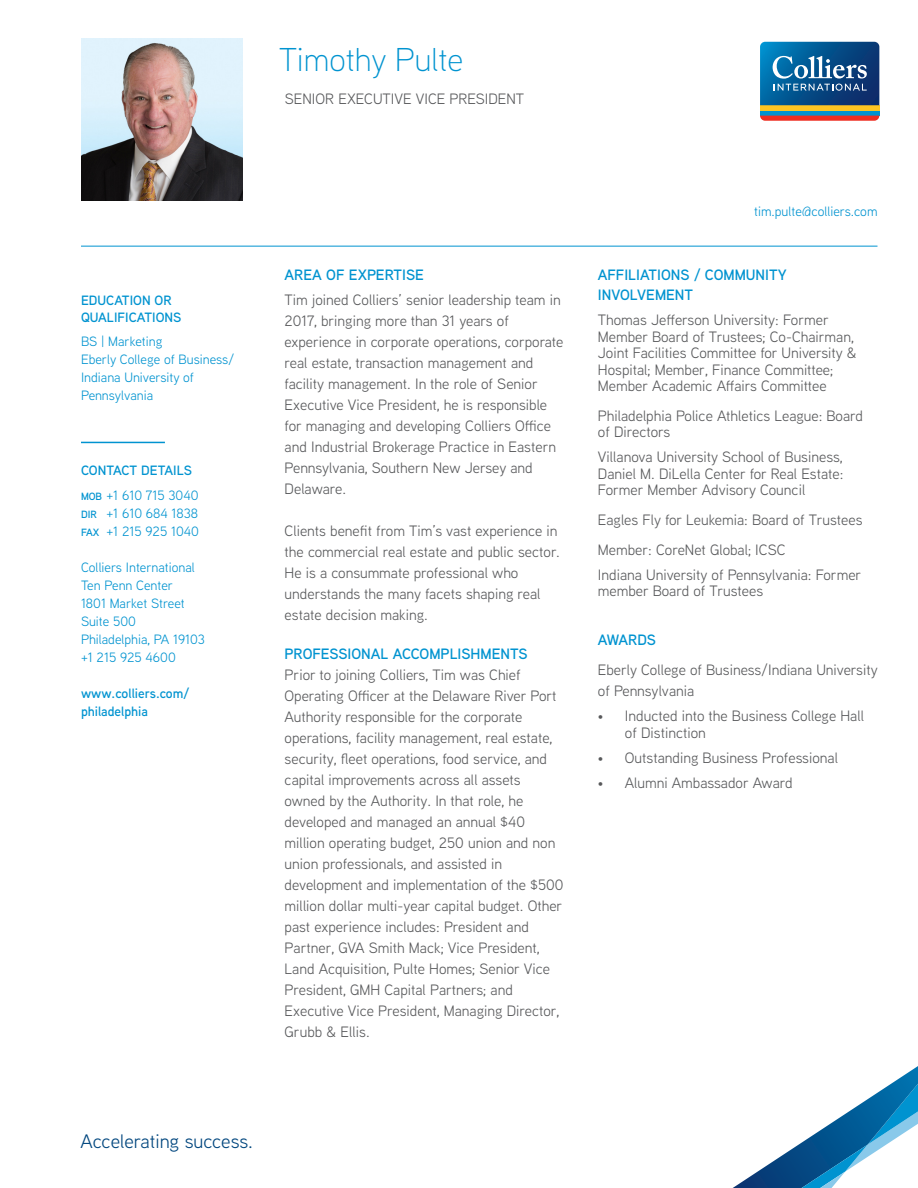
<style>
.page{position:relative;width:918px;height:1188px;background:#fff}
.page>*{position:absolute;margin:0;border:0;box-sizing:border-box;transform-origin:0 0}
.Name_Header{font:300 33px "Aaux Next";color:#0093d0}
.Motto_Sidebar{font:19.5px "Aaux Next";color:#00467e}
.Bullet_Text_Body{font:15px/21px "Aaux Next";color:#57585a}
.Main_Text_Body{font:15px/21px "Aaux Next";color:#57585a}
.Bullet_Text_Body-2{font:600 15px/19.5px "Aaux Next";color:#0093d0}
.Office_Header{font:15px "Aaux Next";color:#57585a}
.Main_Text_Body-2{font:600 15px "Aaux Next";color:#0093d0}
.Subhead_Body{font:600 15px "Aaux Next";color:#0093d0}
.Text_Sidebar{font:13.5px/18px "Aaux Next";color:#0093d0}
.Subhead_Sidebar{font:600 13.5px/16.5px "Aaux Next";color:#0093d0}
.Text_Sidebar-2{font:600 13.5px/18px "Aaux Next";color:#0093d0}
.email_Header{font:13.5px "Aaux Next";color:#0093d0}
.s1{font-weight:600;font-size:10.5px}
.s2{font-size:12px}
</style>
<div class="page">
<svg style="left:733px;top:1066px;width:185px;height:122px"></svg>
<hr style="left:81px;top:246px;width:797px;height:1px;background:#0093d0">
<hr style="left:81px;top:442px;width:84px;height:1px;background:#0093d0">
<svg style="left:760px;top:41px;width:120px;height:80px;background:#3e6c8d"></svg>
<img style="left:81px;top:38px;width:162px;height:162px">
<p class="Name_Header" style="left:279px;top:38px;width:186px">Timothy Pulte</p>
<p class="Office_Header" style="left:285px;top:89px;width:241px">SENIOR EXECUTIVE VICE PRESIDENT</p>
<p class="Subhead_Sidebar" style="left:81px;top:292px;width:102px">EDUCATION OR<br>QUALIFICATIONS</p>
<p class="Text_Sidebar" style="left:81px;top:332px;width:83px">BS | Marketing</p>
<p class="Text_Sidebar" style="left:81px;top:350px;width:155px">Eberly College of Business/<br>Indiana University of<br>Pennsylvania</p>
<p class="Subhead_Sidebar" style="left:81px;top:462px;width:113px">CONTACT DETAILS</p>
<p class="Text_Sidebar" style="left:81px;top:486px;width:119px"><span class="s1">MOB</span> +1 610 715 3040</p>
<p class="Text_Sidebar" style="left:81px;top:504px;width:119px"><span class="s1">DIR</span> +1 610 684 1838</p>
<p class="Text_Sidebar" style="left:81px;top:522px;width:119px"><span class="s1">FAX</span> +1 215 925 1040</p>
<p class="Text_Sidebar" style="left:81px;top:558px;width:115px">Colliers International</p>
<p class="Text_Sidebar" style="left:81px;top:576px;width:94px">Ten Penn Center</p>
<p class="Text_Sidebar" style="left:81px;top:594px;width:105px">1801 Market Street</p>
<p class="Text_Sidebar" style="left:81px;top:612px;width:56px">Suite 500</p>
<p class="Text_Sidebar" style="left:81px;top:630px;width:125px">Philadelphia, PA 19103</p>
<p class="Text_Sidebar" style="left:81px;top:648px;width:96px">+1 215 925 4600</p>
<p class="Text_Sidebar-2" style="left:81px;top:684px;width:110px">www.colliers.com/ philadelphia</p>
<p class="Subhead_Body" style="left:285px;top:265px;width:141px">AREA OF EXPERTISE</p>
<p class="Main_Text_Body" style="left:285px;top:288px;width:280px">Tim joined Colliers’ senior leadership team in 2017, bringing more than 31 years of experience in corporate operations, corporate real estate, transaction management and facility management. In the role of Senior Executive Vice President, he is responsible for managing and developing Colliers Office and Industrial Brokerage Practice in Eastern Pennsylvania, Southern New Jersey and Delaware.</p>
<p class="Main_Text_Body" style="left:285px;top:519px;width:277px">Clients benefit from Tim’s vast experience in the commercial real estate and public sector.<br>He is a consummate professional who understands the many facets shaping real estate decision making.</p>
<p class="Main_Text_Body-2" style="left:285px;top:643px;width:244px">PROFESSIONAL ACCOMPLISHMENTS</p>
<p class="Bullet_Text_Body" style="left:285px;top:663px;width:280px">Prior to joining Colliers, Tim was Chief Operating Officer at the Delaware River Port Authority responsible for the corporate operations, facility management, real estate, security, fleet operations, food service, and capital improvements across all assets owned by the Authority. In that role, he developed and managed an annual $40 million operating budget, 250 union and non union professionals, and assisted in development and implementation of the $500 million dollar multi-year capital budget. Other past experience includes: President and Partner, GVA Smith Mack; Vice President, Land Acquisition, Pulte Homes; Senior Vice President, GMH Capital Partners; and Executive Vice President, Managing Director, Grubb &amp; Ellis.</p>
<p class="email_Header" style="left:754px;top:203px;width:125px">tim.pulte@colliers.com</p>
<p class="Bullet_Text_Body-2" style="left:598px;top:265px;width:190px">AFFILIATIONS / COMMUNITY<br>INVOLVEMENT</p>
<p class="Bullet_Text_Body" style="left:598px;top:311px;width:261px;line-height:16.5px">Thomas Jefferson University: Former Member Board of Trustees; Co-Chairman, Joint Facilities Committee for University &amp; Hospital; Member, Finance Committee; Member Academic Affairs Committee</p>
<p class="Bullet_Text_Body" style="left:598px;top:407px;width:267px;line-height:16.5px">Philadelphia Police Athletics League: Board of Directors</p>
<p class="Bullet_Text_Body" style="left:598px;top:448px;width:247px;line-height:16.5px;text-align:justify">Villanova University School of Business, Daniel M. DiLella Center for Real Estate:<br>Former Member Advisory Council</p>
<p class="Bullet_Text_Body" style="left:598px;top:509px;width:266px">Eagles Fly for Leukemia: Board of Trustees</p>
<p class="Bullet_Text_Body" style="left:598px;top:538px;width:189px">Member: CoreNet Global; ICSC</p>
<p class="Bullet_Text_Body" style="left:598px;top:566px;width:265px;line-height:16.5px">Indiana University of Pennsylvania: Former member Board of Trustees</p>
<p class="Bullet_Text_Body-2" style="left:598px;top:630px;width:60px">AWARDS</p>
<p class="Bullet_Text_Body" style="left:598px;top:659px;width:281px">Eberly College of Business/Indiana University of Pennsylvania</p>
<p class="Bullet_Text_Body" style="left:625px;top:707px;width:241px;line-height:16.5px;text-indent:-27px"><span class="s2">•</span> Inducted into the Business College Hall of Distinction</p>
<p class="Bullet_Text_Body" style="left:598px;top:747px;width:242px"><span class="s2">•</span> Outstanding Business Professional</p>
<p class="Bullet_Text_Body" style="left:598px;top:772px;width:196px"><span class="s2">•</span> Alumni Ambassador Award</p>
<p class="Motto_Sidebar" style="left:81px;top:1128px;width:174px">Accelerating success.</p>
</div>
